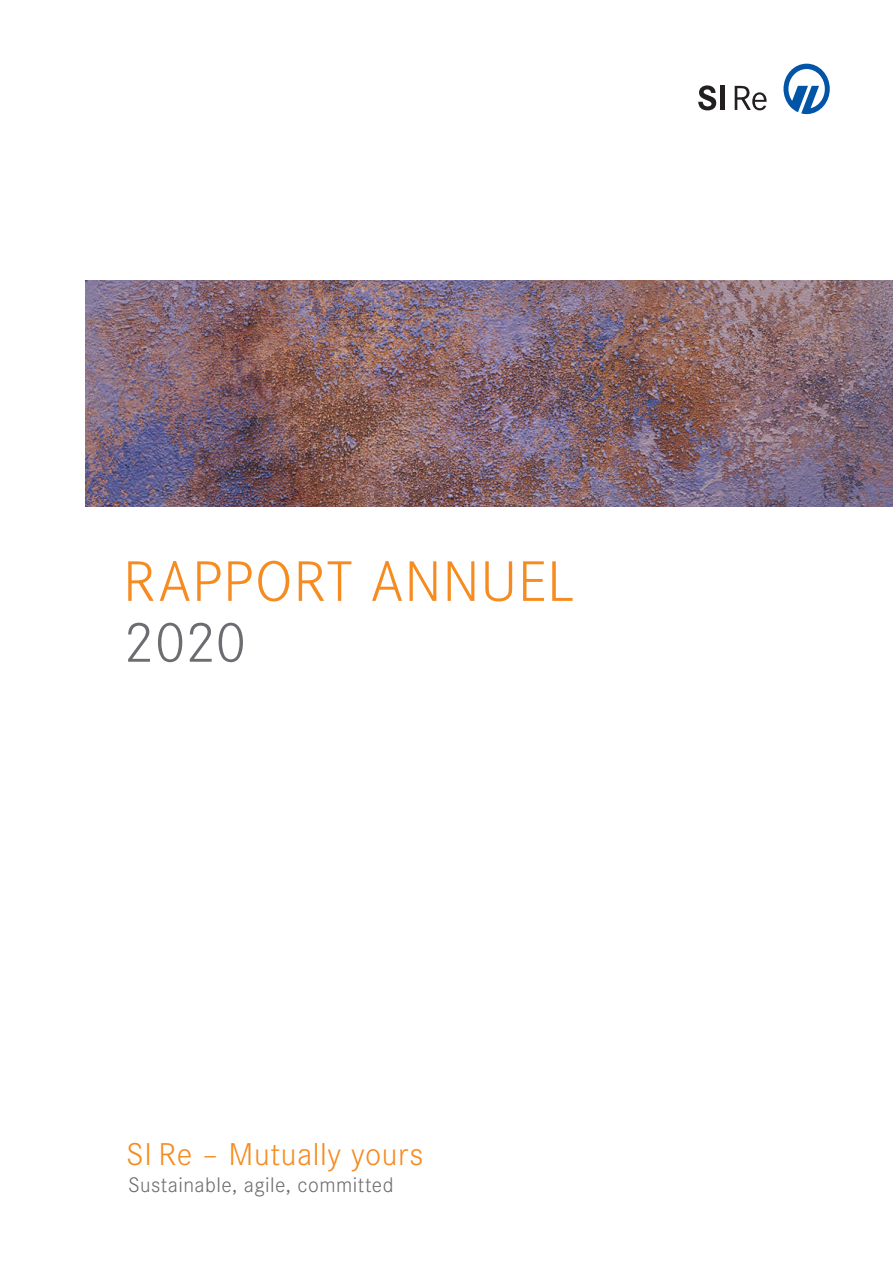
<style>
.page{position:relative;width:893px;height:1263px;background:#fff}
.page>*{position:absolute;margin:0;border:0;box-sizing:border-box;transform-origin:0 0}
.t1{font:300 59.25px "Corporate S";letter-spacing:.015em;color:#f68b1f}
.t2{font:300 59.25px "Corporate S";color:#6c6d70}
.t3{font:300 32.7px "Corporate S";letter-spacing:.02em;color:#f68b1f}
.t4{font:300 21.9px "Corporate S";letter-spacing:.02em;color:#6c6d70}
</style>
<div class="page">
<svg style="left:783px;top:64px;width:47px;height:50px"></svg>
<svg style="left:698px;top:85px;width:18px;height:25px"></svg>
<div style="left:720px;top:86px;width:5px;height:24px;background:#231f20"></div>
<svg style="left:735px;top:86px;width:32px;height:24px"></svg>
<img style="left:86px;top:281px;width:807px;height:225px">
<h1 class="t1" style="left:123px;top:548px;width:453px">RAPPORT ANNUEL</h1>
<h1 class="t2" style="left:123px;top:609px;width:125px">2020</h1>
<h2 class="t3" style="left:126px;top:1135px;width:299px">SI Re – Mutually yours</h2>
<p class="t4" style="left:128px;top:1172px;width:267px">Sustainable, agile, committed</p>
</div>
